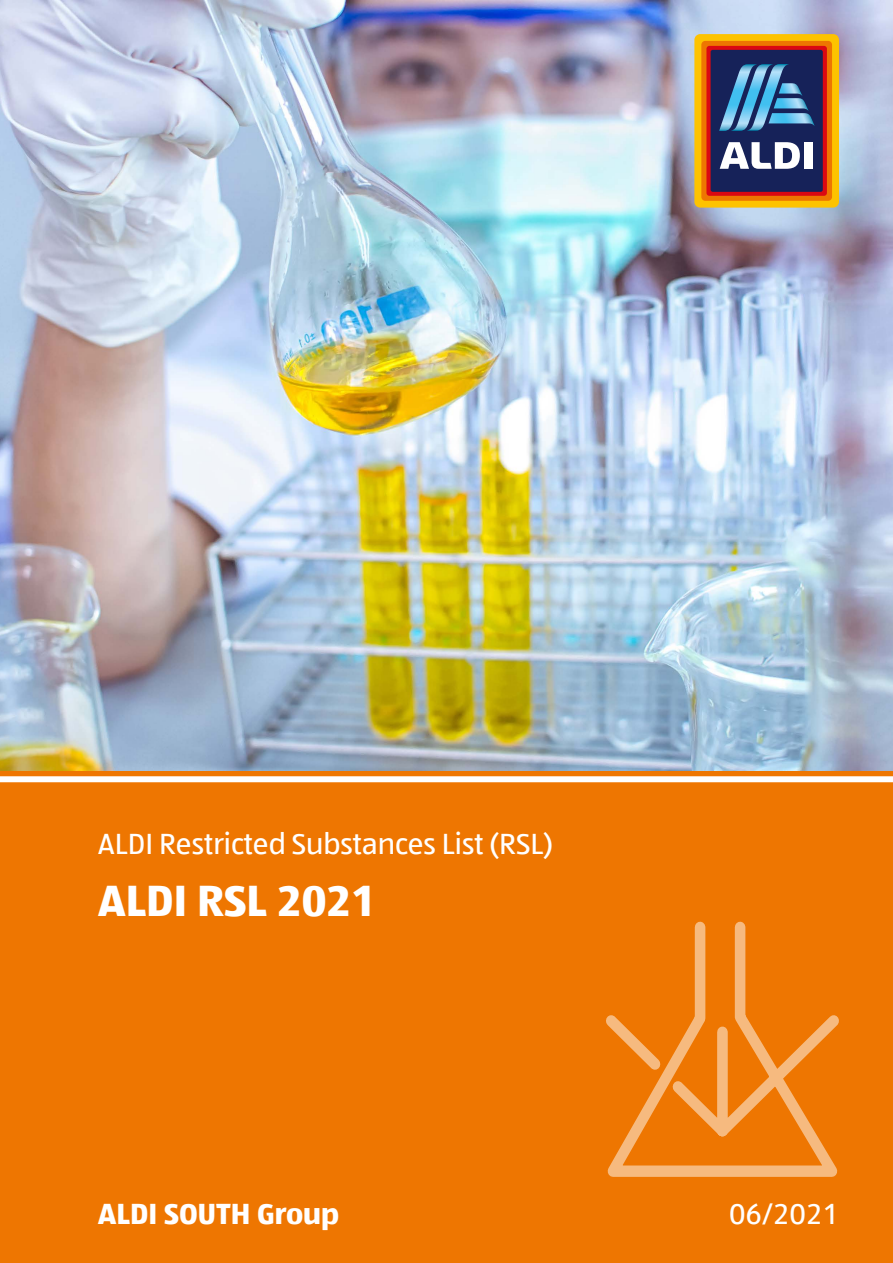
<style>
.page{position:relative;width:893px;height:1263px;background:#fff}
.page>*{position:absolute;margin:0;border:0;box-sizing:border-box;transform-origin:0 0}
.t1{font:700 45px "ALDISUED Office";color:#fff}
.t2{font:30px "ALDISUED Office";color:#fff}
.t3{font:700 30px "ALDISUED Office";color:#fff}
</style>
<div class="page">
<img style="left:0;top:0;width:893px;height:771px">
<div style="left:0;top:771px;width:893px;height:492px;background:#ee7601"></div>
<div style="left:0;top:776px;width:893px;height:6px;background:#fff"></div>
<div style="left:694px;top:34px;width:145px;height:174px;background:#fdc300;border-radius:6px"></div>
<div style="left:701px;top:41px;width:131px;height:160px;background:#ee7601;border-radius:4px"></div>
<div style="left:706px;top:46px;width:121px;height:150px;background:#db0812;border-radius:3px"></div>
<div style="left:711px;top:50px;width:112px;height:142px;background:#162259;border-radius:2px"></div>
<div style="left:804px;top:142px;width:8px;height:27px;background:#fff"></div>
<svg style="left:720px;top:142px;width:80px;height:27px"></svg>
<svg style="left:719px;top:64px;width:95px;height:67px"></svg>
<svg style="left:606px;top:922px;width:233px;height:255px"></svg>
<p class="t2" style="left:98px;top:825px;width:457px">ALDI Restricted Substances List (RSL)</p>
<h1 class="t1" style="left:98px;top:871px;width:280px">ALDI RSL 2021</h1>
<p class="t3" style="left:98px;top:1194px;width:243px">ALDI SOUTH Group</p>
<p class="t2" style="left:729px;top:1195px;width:111px">06/2021</p>
</div>
